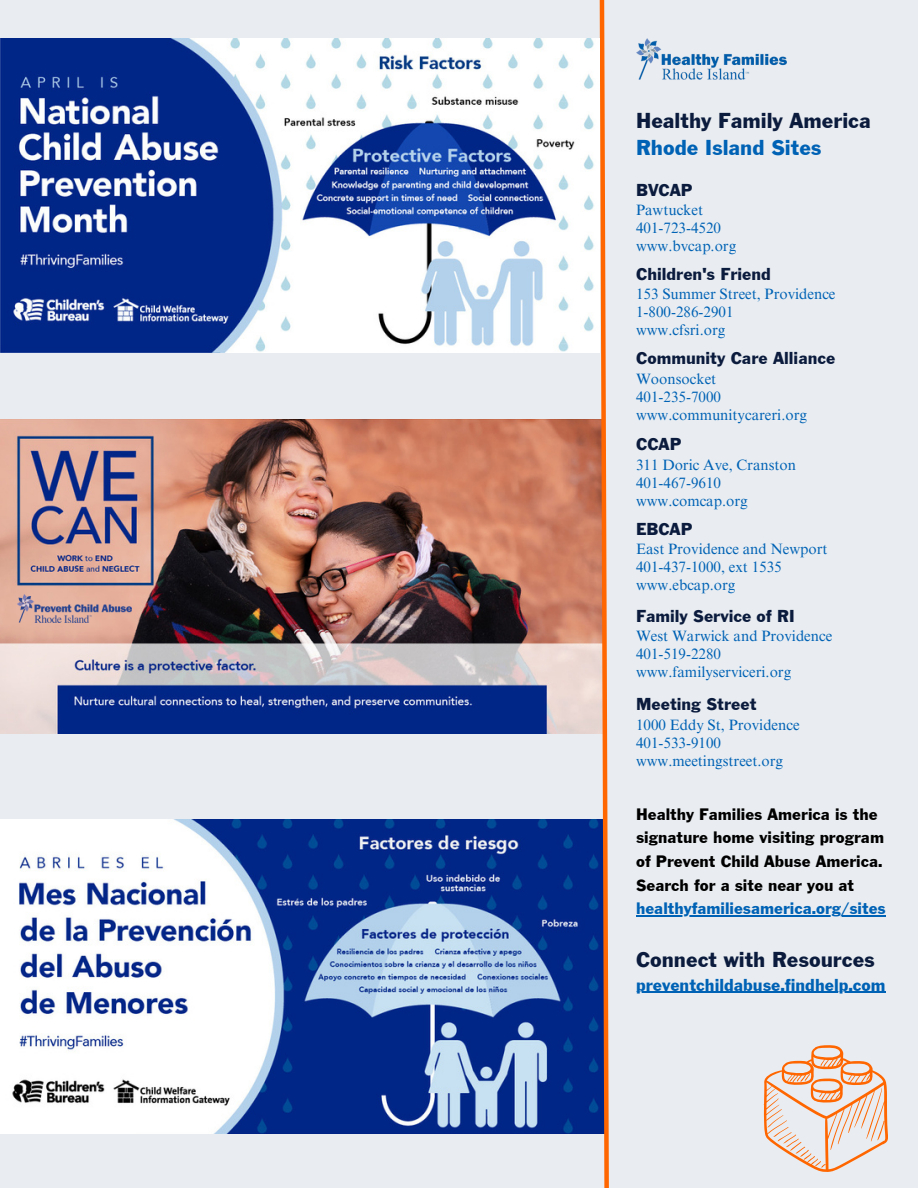
<style>
.page{position:relative;width:918px;height:1188px;background:#e9edf1}
.page>*{position:absolute;margin:0;border:0;box-sizing:border-box;transform-origin:0 0}
.t1{font:22.5px "Franklin Gothic";color:#0b1b3d}
.t2{font:22.5px "Franklin Gothic";color:#0062b5}
.t3{font:18px "Franklin Gothic";color:#0b1b3d}
.t4{font:18px "Franklin Gothic";color:#0062b5}
.t5{font:17.25px/23.7px "Franklin Gothic";color:#000}
.t6{font:17.25px "Franklin Gothic";color:#0062b5}
.t7{font:15px/18px "Times NRMT Pro";color:#0062b5}
</style>
<div class="page">
<img style="left:0;top:819px;width:597px;height:314px">
<img style="left:0;top:419px;width:597px;height:314px">
<svg style="left:597px;top:0;width:12px;height:1188px"></svg>
<svg style="left:764px;top:1045px;width:124px;height:127px"></svg>
<img style="left:0;top:38px;width:600px;height:314px">
<img style="left:18px;top:594px;width:113px;height:28px">
<img style="left:636px;top:38px;width:151px;height:42px">
<hr style="left:636px;top:915px;width:250px;height:1px;background:#0062b5">
<hr style="left:636px;top:992px;width:250px;height:1px;background:#0062b5">
<h1 class="t1" style="left:636px;top:112px;width:236px">Healthy Family America</h1>
<h1 class="t2" style="left:636px;top:139px;width:187px">Rhode Island Sites</h1>
<p class="t3" style="left:636px;top:183px;width:58px">BVCAP</p>
<p class="t7" style="left:636px;top:203px;width:102px">Pawtucket<br>401-723-4520 www.bvcap.org</p>
<p class="t3" style="left:636px;top:268px;width:136px">Children's Friend</p>
<p class="t7" style="left:636px;top:287px;width:201px">153 Summer Street, Providence<br>1-800-286-2901<br>www.cfsri.org</p>
<p class="t3" style="left:636px;top:352px;width:201px">Community Care Alliance</p>
<p class="t7" style="left:636px;top:371px;width:172px">Woonsocket<br>401-235-7000 www.communitycareri.org</p>
<p class="t3" style="left:636px;top:438px;width:47px">CCAP</p>
<p class="t7" style="left:636px;top:458px;width:162px">311 Doric Ave, Cranston<br>401-467-9610 www.comcap.org</p>
<p class="t3" style="left:636px;top:522px;width:58px">EBCAP</p>
<p class="t7" style="left:636px;top:542px;width:193px">East Providence and Newport<br>401-437-1000, ext 1535 www.ebcap.org</p>
<p class="t3" style="left:636px;top:610px;width:160px">Family Service of RI</p>
<p class="t7" style="left:636px;top:629px;width:198px">West Warwick and Providence<br>401-519-2280 www.familyserviceri.org</p>
<p class="t3" style="left:636px;top:698px;width:122px">Meeting Street</p>
<p class="t7" style="left:636px;top:717px;width:165px">1000 Eddy St, Providence<br>401-533-9100 www.meetingstreet.org</p>
<p class="t5" style="left:636px;top:803px;width:249px">Healthy Families America is the signature home visiting program of Prevent Child Abuse America.<br>Search for a site near you at</p>
<p class="t6" style="left:636px;top:902px;width:251px">healthyfamiliesamerica.org/sites</p>
<h1 class="t1" style="left:636px;top:952px;width:240px">Connect with Resources</h1>
<p class="t4" style="left:636px;top:979px;width:251px">preventchildabuse.findhelp.com</p>
</div>
